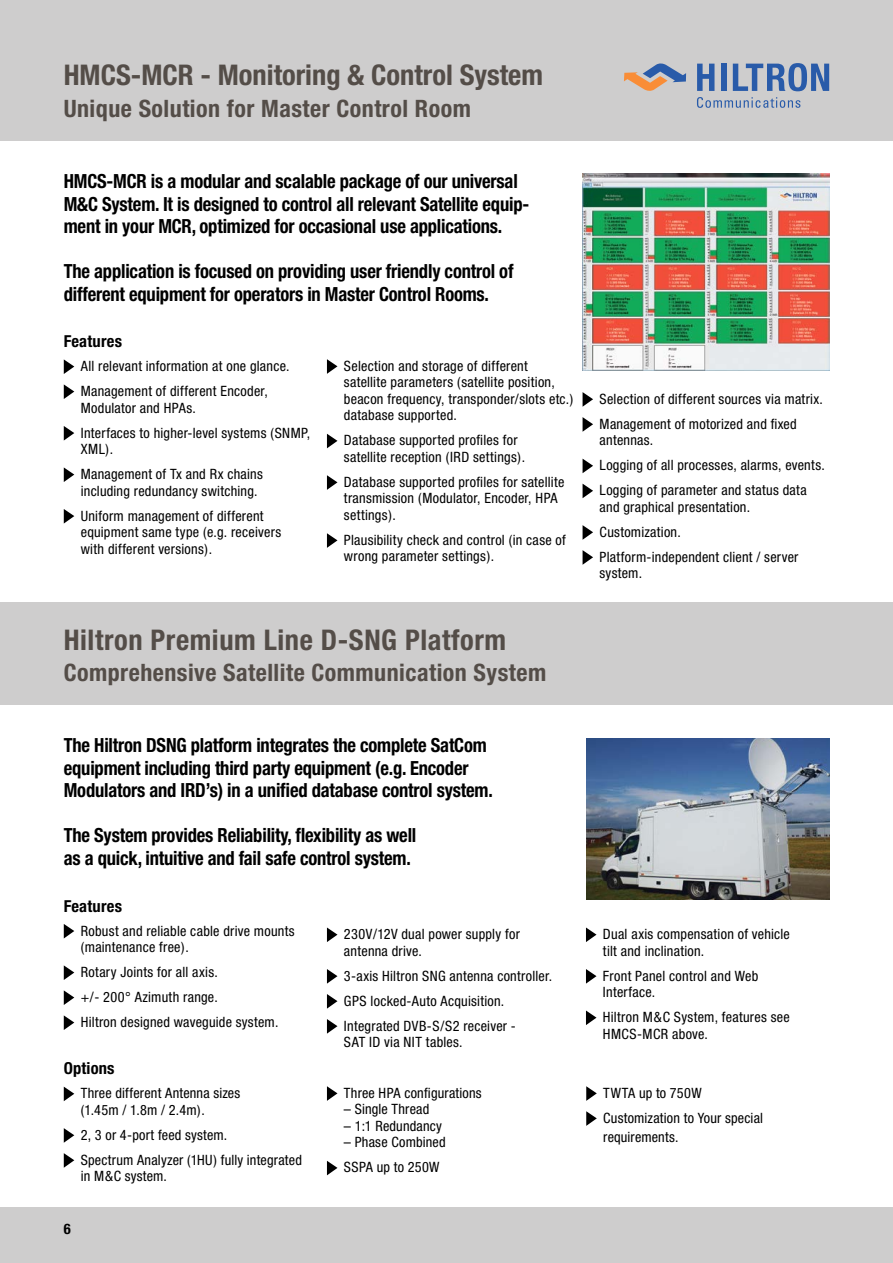
<style>
.page{position:relative;width:893px;height:1263px;background:#fff}
.page>*{position:absolute;margin:0;border:0;box-sizing:border-box;transform-origin:0 0}
.t1{font:700 condensed 28.5px "Helvetica Neue";color:#544d48}
.t2{font:700 condensed 28.5px "Helvetica Neue";letter-spacing:.02em;color:#544d48}
.t3{font:700 condensed 24px "Helvetica Neue";letter-spacing:.02em;color:#544d48}
.t4{font:700 condensed 19.5px/22.5px "Helvetica Neue";letter-spacing:-.01em;color:#000;scale:.95 1}
.t5{font:700 condensed 16.5px "Helvetica Neue";letter-spacing:.015em;color:#000}
.t6{font:700 condensed 14.55px "Helvetica Neue";color:#000}
.t7{font:condensed 14.25px/25px "Helvetica Neue";letter-spacing:.02em;color:#000}
</style>
<div class="page">
<div style="left:0;top:1207px;width:893px;height:56px;background:#cecdcd"></div>
<div style="left:0;top:0;width:893px;height:141px;background:#cecdcd"></div>
<div style="left:0;top:603px;width:893px;height:102px;background:#cecdcd"></div>
<svg style="left:64px;top:359px;width:10px;height:15px"></svg>
<svg style="left:64px;top:384px;width:10px;height:15px"></svg>
<svg style="left:64px;top:426px;width:10px;height:15px"></svg>
<svg style="left:64px;top:467px;width:10px;height:15px"></svg>
<svg style="left:64px;top:509px;width:10px;height:15px"></svg>
<svg style="left:327px;top:359px;width:10px;height:15px"></svg>
<svg style="left:327px;top:434px;width:10px;height:14px"></svg>
<svg style="left:327px;top:475px;width:10px;height:15px"></svg>
<svg style="left:327px;top:533px;width:10px;height:15px"></svg>
<svg style="left:583px;top:392px;width:10px;height:15px"></svg>
<svg style="left:583px;top:417px;width:10px;height:15px"></svg>
<svg style="left:583px;top:459px;width:10px;height:14px"></svg>
<svg style="left:583px;top:484px;width:10px;height:14px"></svg>
<svg style="left:583px;top:525px;width:10px;height:15px"></svg>
<svg style="left:583px;top:550px;width:10px;height:15px"></svg>
<svg style="left:64px;top:924px;width:10px;height:14px"></svg>
<svg style="left:64px;top:965px;width:10px;height:15px"></svg>
<svg style="left:64px;top:990px;width:10px;height:15px"></svg>
<svg style="left:64px;top:1015px;width:10px;height:15px"></svg>
<svg style="left:327px;top:927px;width:10px;height:15px"></svg>
<svg style="left:327px;top:969px;width:10px;height:15px"></svg>
<svg style="left:327px;top:994px;width:10px;height:15px"></svg>
<svg style="left:327px;top:1019px;width:10px;height:15px"></svg>
<svg style="left:586px;top:927px;width:10px;height:15px"></svg>
<svg style="left:586px;top:969px;width:10px;height:15px"></svg>
<svg style="left:586px;top:1010px;width:10px;height:15px"></svg>
<img style="left:583px;top:173px;width:246px;height:197px">
<img style="left:586px;top:738px;width:243px;height:162px">
<svg style="left:64px;top:1087px;width:10px;height:14px"></svg>
<svg style="left:64px;top:1128px;width:10px;height:15px"></svg>
<svg style="left:64px;top:1153px;width:10px;height:15px"></svg>
<svg style="left:327px;top:1086px;width:10px;height:15px"></svg>
<svg style="left:327px;top:1161px;width:10px;height:14px"></svg>
<svg style="left:586px;top:1086px;width:11px;height:15px"></svg>
<svg style="left:586px;top:1111px;width:11px;height:15px"></svg>
<svg style="left:697px;top:97px;width:103px;height:11px"></svg>
<svg style="left:697px;top:64px;width:17px;height:27px"></svg>
<div style="left:721px;top:64px;width:5px;height:27px;background:#295ba9"></div>
<svg style="left:733px;top:63px;width:96px;height:28px"></svg>
<svg style="left:624px;top:63px;width:62px;height:28px"></svg>
<h1 class="t1" style="left:64px;top:58px;width:481px">HMCS-MCR - Monitoring &amp; Control System</h1>
<h2 class="t3" style="left:64px;top:94px;width:409px">Unique Solution for Master Control Room</h2>
<h3 class="t4" style="left:64px;top:170px;width:492px">HMCS-MCR is a modular and scalable package of our universal<br>M&amp;C System. It is designed to control all relevant Satellite equip&shy;ment in your MCR, optimized for occasional use applications.</h3>
<h3 class="t4" style="left:64px;top:260px;width:475px">The application is focused on providing user friendly control of different equipment for operators in Master Control Rooms.</h3>
<p class="t5" style="left:64px;top:331px;width:60px">Features</p>
<p class="t7" style="left:81px;top:353px;width:210px">All relevant information at one glance.<br>Management of different Encoder,</p>
<p class="t7" style="left:81px;top:395px;width:231px">Modulator and HPAs.<br>Interfaces to higher-level systems (SNMP,</p>
<p class="t7" style="left:81px;top:436px;width:184px">XML).<br>Management of Tx and Rx chains</p>
<p class="t7" style="left:81px;top:478px;width:184px">including redundancy switching.<br>Uniform management of different</p>
<p class="t7" style="left:81px;top:524px;width:202px;line-height:16.5px">equipment same type (e.g. receivers with different versions).</p>
<p class="t7" style="left:344px;top:357px;width:231px;line-height:16.5px">Selection and storage of different satellite parameters (satellite position, beacon frequency, transponder/slots etc.) database supported.</p>
<p class="t7" style="left:344px;top:432px;width:183px;line-height:16.5px">Database supported profiles for satellite reception (IRD settings).</p>
<p class="t7" style="left:344px;top:473px;width:222px;line-height:16.5px">Database supported profiles for satellite transmission (Modulator, Encoder, HPA settings).</p>
<p class="t7" style="left:344px;top:531px;width:223px;line-height:16.5px">Plausibility check and control (in case of wrong parameter settings).</p>
<h1 class="t2" style="left:64px;top:622px;width:444px">Hiltron Premium Line D-SNG Platform</h1>
<h2 class="t3" style="left:64px;top:658px;width:484px">Comprehensive Satellite Communication System</h2>
<h3 class="t4" style="left:64px;top:734px;width:453px">The Hiltron DSNG platform integrates the complete SatCom equipment including third party equipment (e.g. Encoder<br>Modulators and IRD’s) in a unified database control system.</h3>
<h3 class="t4" style="left:64px;top:824px;width:373px">The System provides Reliability, flexibility as well as a quick, intuitive and fail safe control system.</h3>
<p class="t5" style="left:64px;top:896px;width:60px">Features</p>
<p class="t7" style="left:81px;top:922px;width:215px;line-height:16.5px">Robust and reliable cable drive mounts (maintenance free).</p>
<p class="t7" style="left:81px;top:959px;width:199px">Rotary Joints for all axis.<br>+/- 200° Azimuth range.<br>Hiltron designed waveguide system.</p>
<p class="t5" style="left:64px;top:1058px;width:52px">Options</p>
<p class="t7" style="left:81px;top:1085px;width:161px;line-height:16.5px">Three different Antenna sizes (1.45m / 1.8m / 2.4m).</p>
<p class="t7" style="left:81px;top:1122px;width:223px">2, 3 or 4-port feed system.<br>Spectrum Analyzer (1HU) fully integrated</p>
<p class="t7" style="left:81px;top:1163px;width:88px">in M&amp;C system.</p>
<p class="t6" style="left:64px;top:1220px;width:8px">6</p>
<p class="t7" style="left:344px;top:926px;width:177px;line-height:16.5px">230V/12V dual power supply for antenna drive.</p>
<p class="t7" style="left:344px;top:963px;width:210px">3-axis Hiltron SNG antenna controller.<br>GPS locked-Auto Acquisition.<br>Integrated DVB-S/S2 receiver -</p>
<p class="t7" style="left:344px;top:1029px;width:120px">SAT ID via NIT tables.</p>
<p class="t7" style="left:344px;top:1080px;width:139px">Three HPA configurations</p>
<p class="t7" style="left:344px;top:1097px;width:87px">– Single Thread</p>
<p class="t7" style="left:344px;top:1113px;width:99px">– 1:1 Redundancy</p>
<p class="t7" style="left:344px;top:1130px;width:103px">– Phase Combined<br>SSPA up to 250W</p>
<p class="t7" style="left:600px;top:386px;width:225px">Selection of different sources via matrix.<br>Management of motorized and fixed</p>
<p class="t7" style="left:600px;top:428px;width:227px">antennas.<br>Logging of all processes, alarms, events.<br>Logging of parameter and status data</p>
<p class="t7" style="left:600px;top:494px;width:200px">and graphical presentation.<br>Customization.<br>Platform-independent client / server</p>
<p class="t7" style="left:600px;top:561px;width:44px">system.</p>
<p class="t7" style="left:603px;top:926px;width:188px;line-height:16.5px">Dual axis compensation of vehicle tilt and inclination.</p>
<p class="t7" style="left:603px;top:967px;width:157px;line-height:16.5px">Front Panel control and Web<br>Interface.</p>
<p class="t7" style="left:603px;top:1009px;width:188px;line-height:16.5px">Hiltron M&amp;C System, features see<br>HMCS-MCR above.</p>
<p class="t7" style="left:603px;top:1080px;width:161px">TWTA up to 750W<br>Customization to Your special</p>
<p class="t7" style="left:603px;top:1125px;width:77px">requirements.</p>
</div>
